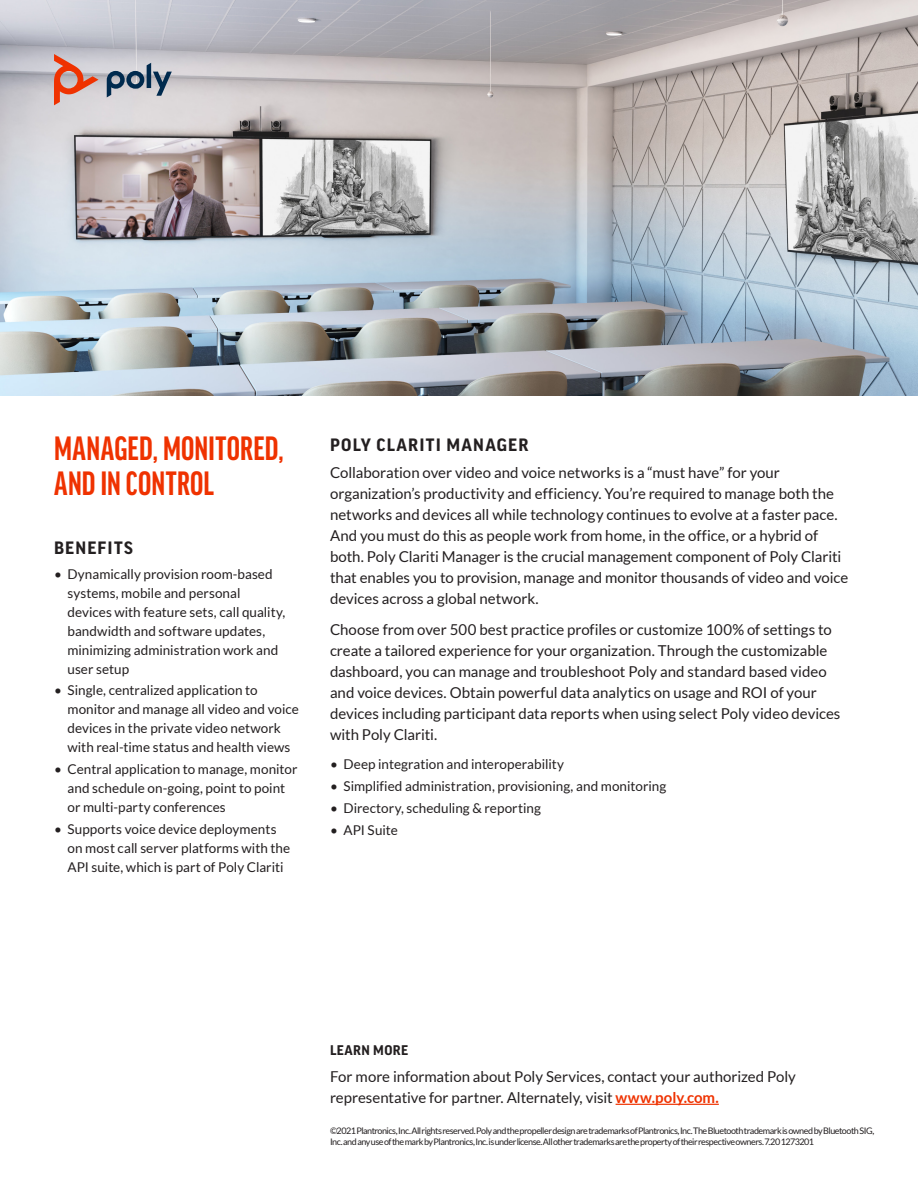
<style>
.page{position:relative;width:918px;height:1188px;background:#fff}
.page>*{position:absolute;margin:0;border:0;box-sizing:border-box;transform-origin:0 0}
.headline{font:700 extra-condensed 36px/34.5px "Good Headline Pro";letter-spacing:.01em;color:#ef3200}
.subhead{font:700 17.25px "Good Pro";letter-spacing:.07em;color:#231f20}
.body_copy{font:15px/21px "Lato";color:#231f20}
.t1{font:13.5px/18.9px "Lato";color:#231f20}
.subhead2{font:700 13.5px "Good Pro";letter-spacing:.03em;color:#231f20}
.copyright_footer{font:9px/10.8px "Lato";letter-spacing:-.055em;color:#231f20}
.s1{font-weight:700;color:#ef3200}
</style>
<div class="page">
<img style="left:0;top:0;width:918px;height:396px">
<svg style="left:107px;top:63px;width:65px;height:34px;background:#8f9aa8"></svg>
<svg style="left:54px;top:54px;width:44px;height:51px;background:#d79a8d"></svg>
<hr style="left:616px;top:1104px;width:103px;height:1px;background:#ef3200">
<p class="headline" style="left:54px;top:431px;width:231px">MANAGED, MONITORED,<br>AND IN CONTROL</p>
<p class="subhead" style="left:54px;top:538px;width:80px">BENEFITS</p>
<p class="t1" style="left:68px;top:565px;width:219px;text-indent:-14px">• Dynamically provision room-based systems, mobile and personal devices with feature sets, call quality, bandwidth and software updates, minimizing administration work and user setup</p>
<p class="t1" style="left:68px;top:681px;width:233px;text-indent:-14px">• Single, centralized application to monitor and manage all video and voice devices in the private video network with real-time status and health views</p>
<p class="t1" style="left:68px;top:760px;width:232px;text-indent:-14px">• Central application to manage, monitor and schedule on-going, point to point or multi-party conferences</p>
<p class="t1" style="left:68px;top:819px;width:224px;text-indent:-14px">• Supports voice device deployments on most call server platforms with the<br>API suite, which is part of Poly Clariti</p>
<p class="subhead" style="left:330px;top:435px;width:200px">POLY CLARITI MANAGER</p>
<p class="body_copy" style="left:330px;top:462px;width:520px">Collaboration over video and voice networks is a “must have” for your organization’s productivity and efficiency. You’re required to manage both the networks and devices all while technology continues to evolve at a faster pace.<br>And you must do this as people work from home, in the office, or a hybrid of both. Poly Clariti Manager is the crucial management component of Poly Clariti that enables you to provision, manage and monitor thousands of video and voice devices across a global network.</p>
<p class="body_copy" style="left:330px;top:619px;width:512px">Choose from over 500 best practice profiles or customize 100% of settings to create a tailored experience for your organization. Through the customizable dashboard, you can manage and troubleshoot Poly and standard based video and voice devices. Obtain powerful data analytics on usage and ROI of your devices including participant data reports when using select Poly video devices with Poly Clariti.</p>
<p class="t1" style="left:330px;top:755px;width:236px">• Deep integration and interoperability</p>
<p class="t1" style="left:330px;top:777px;width:338px">• Simplified administration, provisioning, and monitoring</p>
<p class="t1" style="left:330px;top:799px;width:212px">• Directory, scheduling &amp; reporting</p>
<p class="t1" style="left:330px;top:821px;width:69px">• API Suite</p>
<p class="subhead2" style="left:330px;top:1043px;width:80px">LEARN MORE</p>
<p class="body_copy" style="left:330px;top:1066px;width:467px">For more information about Poly Services, contact your authorized Poly representative for partner. Alternately, visit <span class="s1">www.poly.com.</span></p>
<p class="copyright_footer" style="left:330px;top:1126px;width:546px">©2021 Plantronics, Inc. All rights reserved. Poly and the propeller design are trademarks of Plantronics, Inc. The Bluetooth trademark is owned by Bluetooth SIG,<br>Inc. and any use of the mark by Plantronics, Inc. is under license. All other trademarks are the property of their respective owners. 7.20 1273201</p>
</div>
